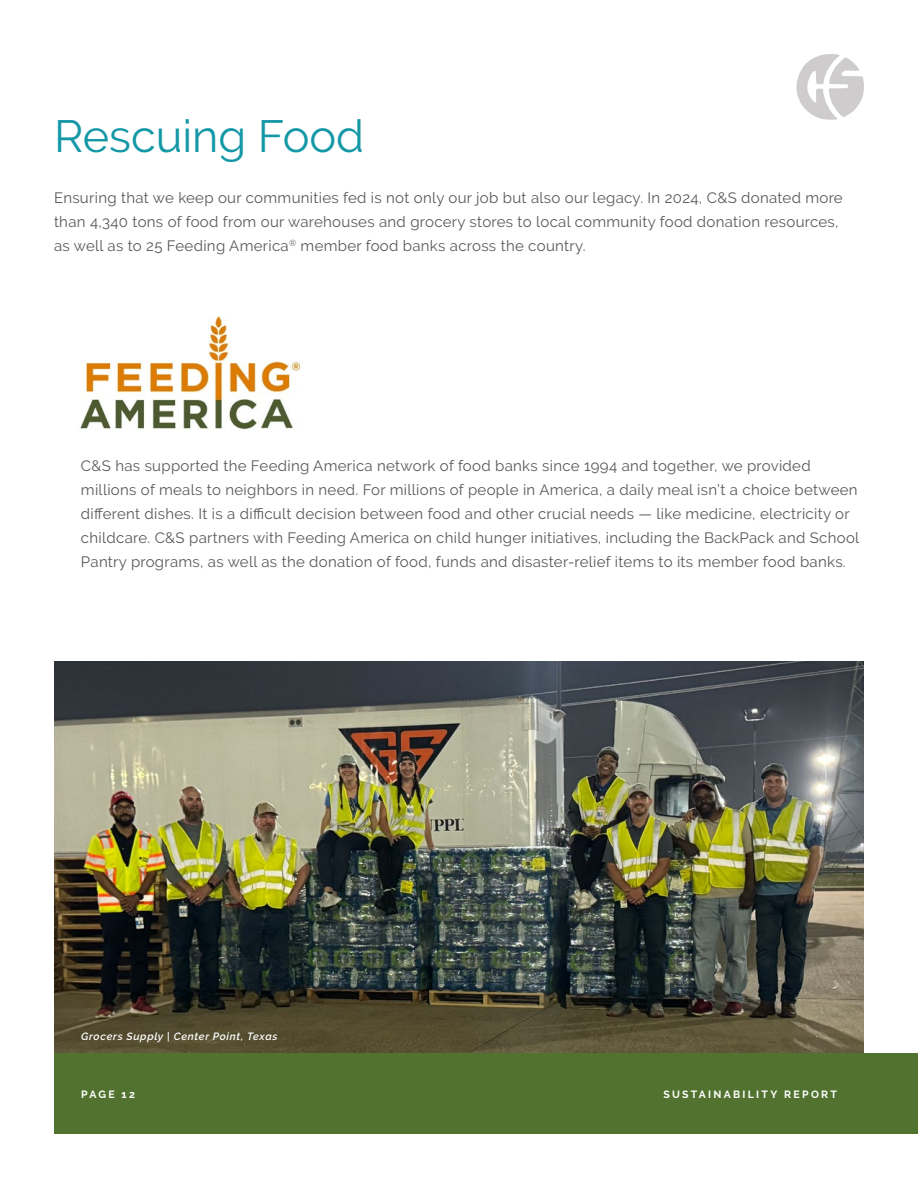
<style>
.page{position:relative;width:918px;height:1188px;background:#fff}
.page>*{position:absolute;margin:0;border:0;box-sizing:border-box;transform-origin:0 0}
.t1{font:45px "Raleway";color:#1497a6}
.t2{font:15px/24px "Raleway";letter-spacing:.02em;color:#58595b}
.t3{font:italic 600 10.5px "Raleway";letter-spacing:.07em;color:#fff}
.t4{font:700 10.5px "Raleway";letter-spacing:.215em;color:#fff}
</style>
<div class="page">
<img style="left:54px;top:662px;width:810px;height:391px">
<svg style="left:796px;top:54px;width:68px;height:66px"></svg>
<div style="left:54px;top:1053px;width:864px;height:81px;background:#51732f"></div>
<img style="left:80px;top:316px;width:221px;height:113px">
<h1 class="t1" style="left:54px;top:110px;width:312px">Rescuing Food</h1>
<p class="t2" style="left:54px;top:186px;width:790px">Ensuring that we keep our communities fed is not only our job but also our legacy. In 2024, C&amp;S donated more than 4,340 tons of food from our warehouses and grocery stores to local community food donation resources, as well as to 25 Feeding America<sup>®</sup> member food banks across the country.</p>
<p class="t2" style="left:81px;top:453px;width:780px">C&amp;S has supported the Feeding America network of food banks since 1994 and together, we provided millions of meals to neighbors in need. For millions of people in America, a daily meal isn’t a choice between different dishes. It is a difficult decision between food and other crucial needs — like medicine, electricity or childcare. C&amp;S partners with Feeding America on child hunger initiatives, including the BackPack and School Pantry programs, as well as the donation of food, funds and disaster-relief items to its member food banks.</p>
<p class="t3" style="left:81px;top:1030px;width:198px">Grocers Supply | Center Point, Texas</p>
<p class="t4" style="left:81px;top:1089px;width:55px">PAGE 12</p>
<p class="t4" style="left:663px;top:1089px;width:175px">SUSTAINABILITY REPORT</p>
</div>
